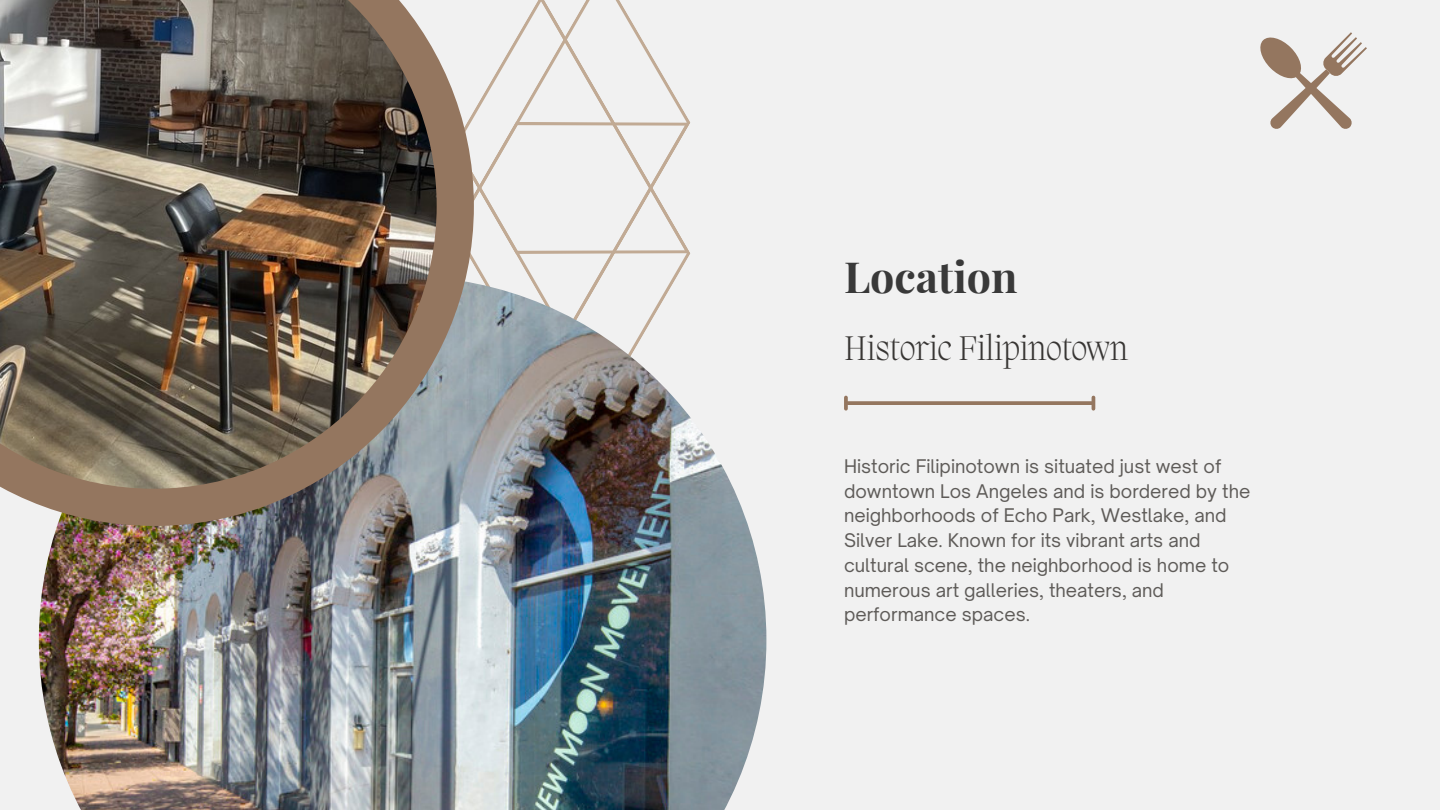
<style>
.page{position:relative;width:1440px;height:810px;background:#f1f1f1}
.page>*{position:absolute;margin:0;border:0;box-sizing:border-box;transform-origin:0 0}
.t1{font:700 43px "Playfair Display";color:#393939}
.t2{font:200 35px "Migra";color:#373533}
.t3{font:18px/24.8px "Open Sauce One";color:#5e5b58}
</style>
<div class="page">
<svg style="left:474px;top:0;width:216px;height:276px"></svg>
<img style="left:39px;top:276px;width:727px;height:534px">
<svg style="left:4px;top:57px;width:470px;height:469px;background:#988d85"></svg>
<img style="left:0;top:0;width:437px;height:489px">
<svg style="left:848px;top:401px;width:244px;height:4px"></svg>
<svg style="left:844px;top:398px;width:4px;height:11px"></svg>
<svg style="left:1092px;top:398px;width:3px;height:11px"></svg>
<svg style="left:1260px;top:32px;width:107px;height:97px"></svg>
<p class="t1" style="left:844px;top:246px;width:175px">Location</p>
<p class="t2" style="left:844px;top:332px;width:285px">Historic Filipinotown</p>
<p class="t3" style="left:844px;top:454px;width:408px">Historic Filipinotown is situated just west of downtown Los Angeles and is bordered by the neighborhoods of Echo Park, Westlake, and Silver Lake. Known for its vibrant arts and cultural scene, the neighborhood is home to numerous art galleries, theaters, and performance spaces.</p>
</div>
